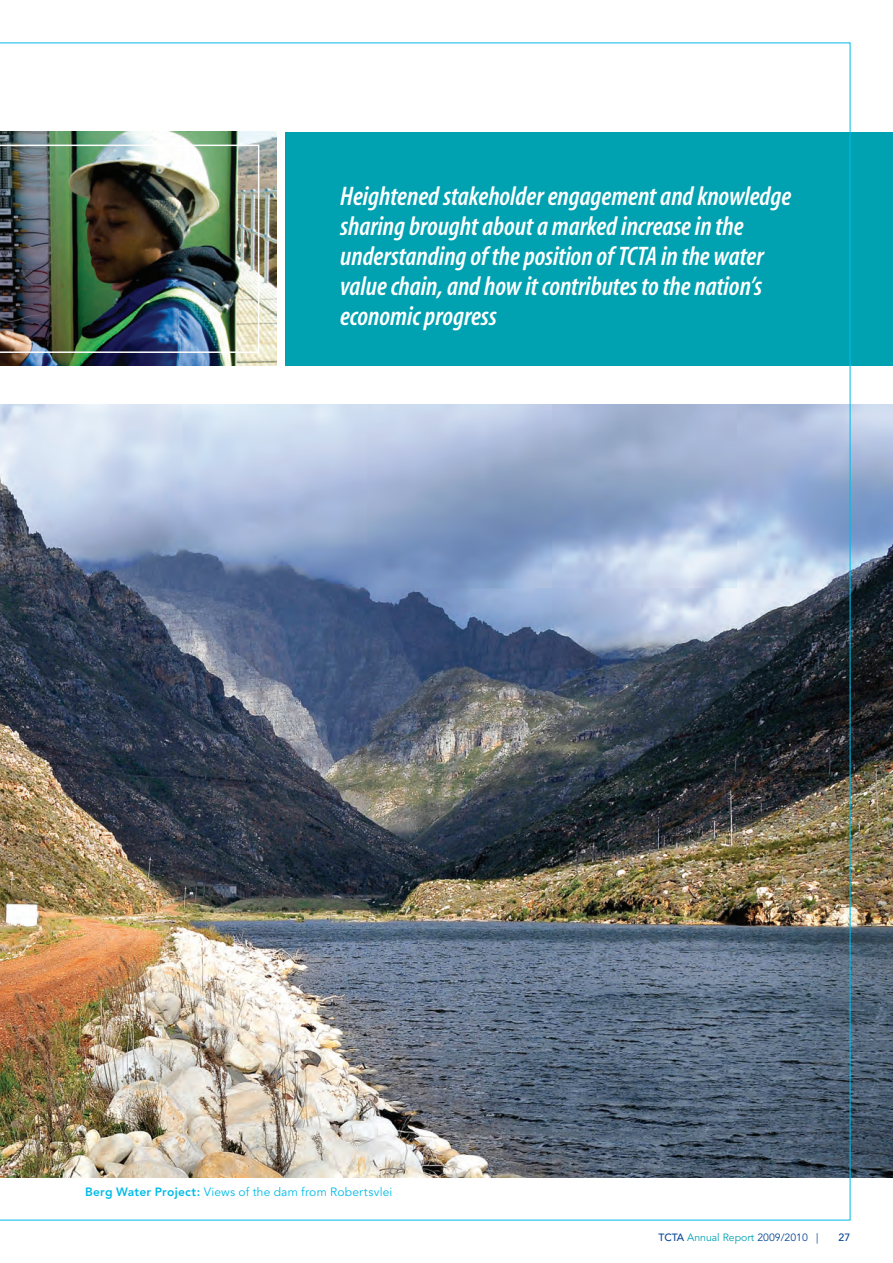
<style>
.page{position:relative;width:893px;height:1263px;background:#fff}
.page>*{position:absolute;margin:0;border:0;box-sizing:border-box;transform-origin:0 0}
.Body_Copy{font:italic 27px/30px "Myriad MM";letter-spacing:-.005em;color:#fff}
.Sub_heads{font:12px "Avenir";letter-spacing:.015em;color:#00bbe7}
.t1{font:10.5px "Avenir";color:#00a2b2}
.t2{font:500 10.5px "Avenir";color:#074694}
.s1{font-weight:800}
.s2{font-weight:500;color:#074694}
.s3{color:#074694}
</style>
<div class="page">
<img style="left:851px;top:405px;width:42px;height:773px">
<div style="left:285px;top:132px;width:608px;height:234px;background:#00a2b2"></div>
<img style="left:0;top:42px;width:851px;height:1179px">
<p class="Body_Copy" style="left:340px;top:183px;width:452px">Heightened stakeholder engagement and knowledge sharing brought about a marked increase in the understanding of the position of TCTA in the water value chain, and how it contributes to the nation’s economic progress</p>
<p class="Sub_heads" style="left:85px;top:1184px;width:309px"><span class="s1">Berg Water Project:</span> Views of the dam from Robertsvlei</p>
<p class="t1" style="left:658px;top:1231px;width:162px"><span class="s2">TCTA</span> Annual Report <span class="s3">2009/2010 |</span></p>
<p class="t2" style="left:839px;top:1231px;width:7px">27</p>
</div>
